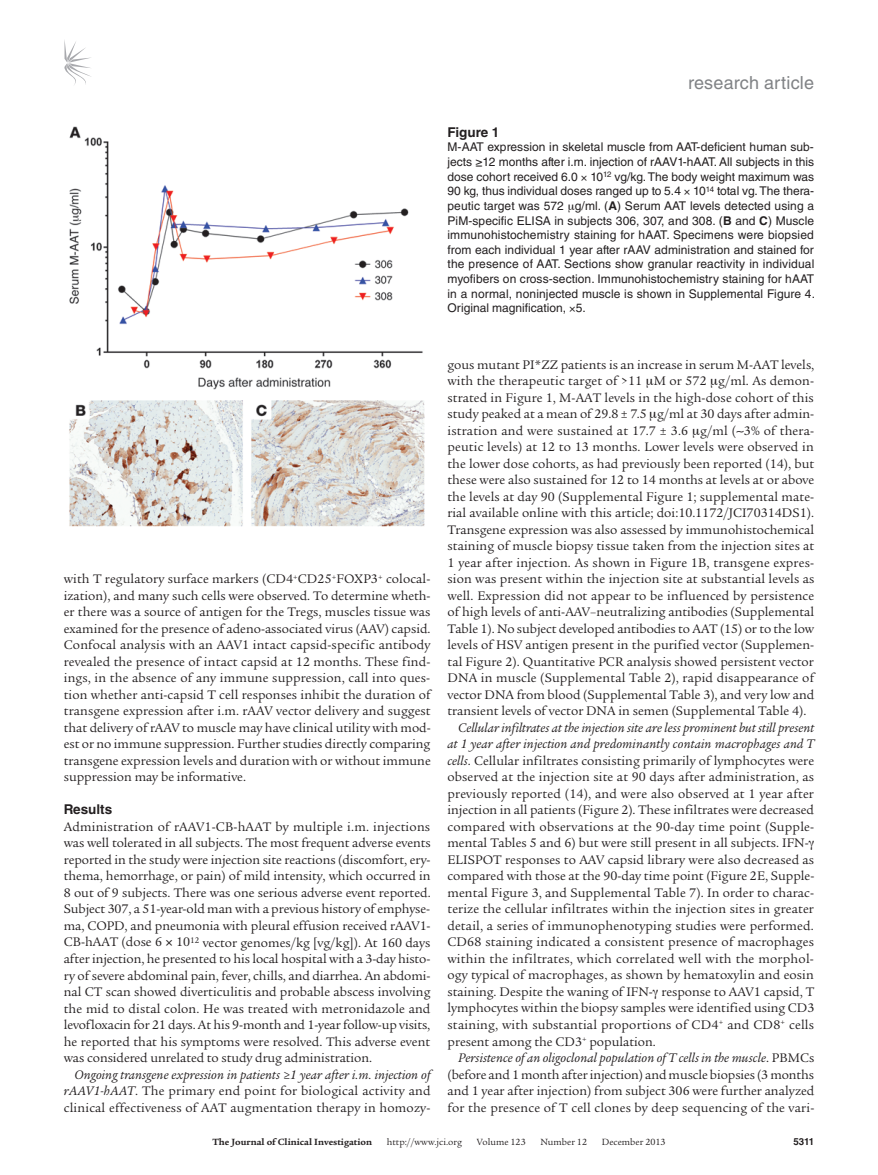
<style>
.page{position:relative;width:878px;height:1175px;background:#fff}
.page>*{position:absolute;margin:0;border:0;box-sizing:border-box;transform-origin:0 0}
.t1{font:18px "Helvetica LT Std";letter-spacing:.01em;color:#808285}
.t2{font:13.5px/16.5px "Legacy Serif Std";letter-spacing:.005em;color:#231f20;text-align:justify}
.t3{font:700 13.5px "Helvetica LT Std";color:#231f20}
.t4{font:12px/14.7px "Helvetica LT Std";letter-spacing:.005em;color:#231f20;text-align:justify}
.t5{font:9.75px "Legacy Serif Std";color:#231f20}
.t6{font:700 9.75px "Legacy Serif Std";color:#231f20}
.t7{font:700 9.75px "Helvetica LT Std";color:#231f20}
.s1{font-weight:700}
.s2{font-style:italic}
</style>
<div class="page">
<svg style="left:64px;top:40px;width:27px;height:45px"></svg>
<img style="left:69px;top:126px;width:356px;height:401px">
<h1 class="t1" style="left:688px;top:73px;width:127px">research article</h1>
<p class="t3" style="left:447px;top:124px;width:53px">Figure 1</p>
<p class="t4" style="left:447px;top:140px;width:369px">M-AAT expression in skeletal muscle from AAT-deficient human sub&shy;jects ≥12 months after i.m. injection of rAAV1-hAAT. All subjects in this dose cohort received 6.0 10<sup>12</sup> vg/kg. The body weight maximum was 90 kg, thus individual doses ranged up to 5.4 10<sup>14</sup> total vg. The thera&shy;peutic target was 572 g/ml. (<span class="s1">A</span>) Serum AAT levels detected using a PiM-specific ELISA in subjects 306, 307, and 308. (<span class="s1">B</span> and <span class="s1">C</span>) Muscle immunohistochemistry staining for hAAT. Specimens were biopsied from each individual 1 year after rAAV administration and stained for the presence of AAT. Sections show granular reactivity in individual myofibers on cross-section. Immunohistochemistry staining for hAAT in a normal, noninjected muscle is shown in Supplemental Figure 4.<br>Original magnification, 5.</p>
<p class="t2" style="left:64px;top:571px;width:368px">with T regulatory surface markers (CD4<sup>+</sup>CD25<sup>+</sup>FOXP3<sup>+</sup> colocal&shy;ization), and many such cells were observed. To determine wheth&shy;er there was a source of antigen for the Tregs, muscles tissue was examined for the presence of adeno-associated virus (AAV) capsid.<br>Confocal analysis with an AAV1 intact capsid-specific antibody revealed the presence of intact capsid at 12 months. These find&shy;ings, in the absence of any immune suppression, call into ques&shy;tion whether anti-capsid T cell responses inhibit the duration of transgene expression after i.m. rAAV vector delivery and suggest that delivery of rAAV to muscle may have clinical utility with mod&shy;est or no immune suppression. Further studies directly comparing transgene expression levels and duration with or without immune suppression may be informative.</p>
<p class="t3" style="left:64px;top:801px;width:50px">Results</p>
<p class="t2" style="left:64px;top:818px;width:368px">Administration of rAAV1-CB-hAAT by multiple i.m. injections was well tolerated in all subjects. The most frequent adverse events reported in the study were injection site reactions (discomfort, ery&shy;thema, hemorrhage, or pain) of mild intensity, which occurred in 8 out of 9 subjects. There was one serious adverse event reported.<br>Subject 307, a 51-year-old man with a previous history of emphyse&shy;ma, COPD, and pneumonia with pleural effusion received rAAV1- CB-hAAT (dose 6 10<sup>12</sup> vector genomes/kg [vg/kg]). At 160 days after injection, he presented to his local hospital with a 3‑day histo&shy;ry of severe abdominal pain, fever, chills, and diarrhea. An abdomi&shy;nal CT scan showed diverticulitis and probable abscess involving the mid to distal colon. He was treated with metronidazole and levofloxacin for 21 days. At his 9‑month and 1-year follow-up visits, he reported that his symptoms were resolved. This adverse event was considered unrelated to study drug administration.</p>
<p class="t2" style="left:64px;top:1066px;width:368px;text-indent:11px"><span class="s2">Ongoing transgene expression in patients ≥1 year after i.m. injection of rAAV1-hAAT</span>. The primary end point for biological activity and clinical effectiveness of AAT augmentation therapy in homozy-</p>
<p class="t2" style="left:447px;top:356px;width:368px">gous mutant PI*ZZ patients is an increase in serum M-AAT levels, with the therapeutic target of &gt;11 M or 572 g/ml. As demon&shy;strated in Figure 1, M-AAT levels in the high-dose cohort of this study peaked at a mean of 29.8 ± 7.5 g/ml at 30 days after admin&shy;istration and were sustained at 17.7 ± 3.6 g/ml ( 3% of thera&shy;peutic levels) at 12 to 13 months. Lower levels were observed in the lower dose cohorts, as had previously been reported (14), but these were also sustained for 12 to 14 months at levels at or above the levels at day 90 (Supplemental Figure 1; supplemental mate&shy;rial available online with this article; doi:10.1172/JCI70314DS1).<br>Transgene expression was also assessed by immunohistochemical staining of muscle biopsy tissue taken from the injection sites at 1 year after injection. As shown in Figure 1B, transgene expres&shy;sion was present within the injection site at substantial levels as well. Expression did not appear to be influenced by persistence of high levels of anti-AAV–neutralizing antibodies (Supplemental Table 1). No subject developed antibodies to AAT (15) or to the low levels of HSV antigen present in the purified vector (Supplemen&shy;tal Figure 2). Quantitative PCR analysis showed persistent vector DNA in muscle (Supplemental Table 2), rapid disappearance of vector DNA from blood (Supplemental Table 3), and very low and transient levels of vector DNA in semen (Supplemental Table 4).</p>
<p class="t2" style="left:447px;top:719px;width:368px;text-align:left;text-indent:11px"><span class="s2">Cellular infiltrates at the injection site are less prominent but still present at 1 year after injection and predominantly contain macrophages and T cells</span>. Cellular infiltrates consisting primarily of lymphocytes were observed at the injection site at 90 days after administration, as previously reported (14), and were also observed at 1 year after injection in all patients (Figure 2). These infiltrates were decreased compared with observations at the 90-day time point (Supple&shy;mental Tables 5 and 6) but were still present in all subjects. IFN-ELISPOT responses to AAV capsid library were also decreased as compared with those at the 90-day time point (Figure 2E, Supple&shy;mental Figure 3, and Supplemental Table 7). In order to charac&shy;terize the cellular infiltrates within the injection sites in greater detail, a series of immunophenotyping studies were performed.<br>CD68 staining indicated a consistent presence of macrophages within the infiltrates, which correlated well with the morphol&shy;ogy typical of macrophages, as shown by hematoxylin and eosin staining. Despite the waning of IFN- response to AAV1 capsid, T lymphocytes within the biopsy samples were identified using CD3 staining, with substantial proportions of CD4<sup>+</sup> and CD8<sup>+</sup> cells present among the CD3<sup>+</sup> population.</p>
<p class="t2" style="left:447px;top:1049px;width:368px;text-indent:11px"><span class="s2">Persistence of an oligoclonal population of T cells in the muscle</span>. PBMCs (before and 1 month after injection) and muscle biopsies (3 months and 1 year after injection) from subject 306 were further analyzed for the presence of T cell clones by deep sequencing of the vari-</p>
<p class="t6" style="left:212px;top:1135px;width:161px">The Journal of Clinical Investigation</p>
<p class="t5" style="left:387px;top:1136px;width:77px">http://www.jci.org</p>
<p class="t5" style="left:476px;top:1136px;width:50px">Volume 123</p>
<p class="t5" style="left:540px;top:1136px;width:48px">Number 12</p>
<p class="t5" style="left:602px;top:1136px;width:65px">December 2013</p>
<p class="t7" style="left:793px;top:1135px;width:22px">5311</p>
</div>
